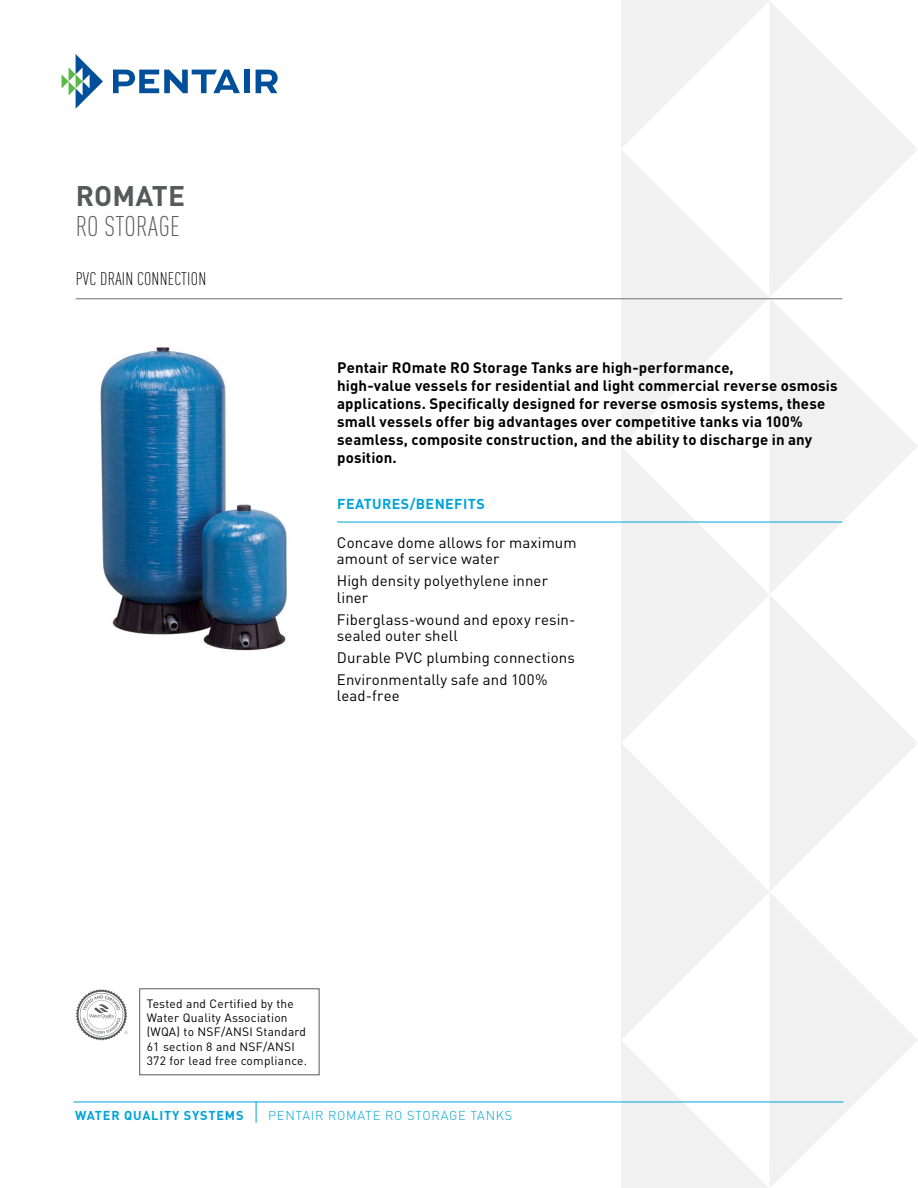
<style>
.page{position:relative;width:918px;height:1188px;background:#fff}
.page>*{position:absolute;margin:0;border:0;box-sizing:border-box;transform-origin:0 0}
.t1{font:300 condensed 28.05px "DIN Pro";letter-spacing:.01em;color:#58595b}
.t2{font:700 28.05px "DIN Pro";letter-spacing:.01em;color:#58595b}
.t3{font:300 condensed 18px "DIN Pro";letter-spacing:.01em;color:#000}
.t4{font:700 15px/18px "DIN Pro";letter-spacing:.01em;color:#000}
.t5{font:15px/16.5px "DIN Pro";letter-spacing:.005em;color:#000}
.t6{font:700 14.25px "DIN Pro";letter-spacing:.03em;color:#00a3d8}
.t7{font:300 12.75px "DIN Pro";letter-spacing:.06em;color:#00a3d8}
.t8{font:700 12.75px "DIN Pro";letter-spacing:.06em;color:#00a3d8}
.t9{font:12px/14.4px "DIN Pro";letter-spacing:.02em;color:#000}
</style>
<div class="page">
<svg style="left:62px;top:54px;width:41px;height:55px"></svg>
<svg style="left:113px;top:70px;width:127px;height:23px"></svg>
<div style="left:244px;top:70px;width:5px;height:23px;background:#004f9a"></div>
<svg style="left:256px;top:70px;width:22px;height:23px"></svg>
<svg style="left:621px;top:0;width:296px;height:149px;fill:#f3f3f4"></svg>
<svg style="left:621px;top:149px;width:296px;height:297px"></svg>
<svg style="left:621px;top:446px;width:296px;height:297px;fill:#f6f6f6"></svg>
<svg style="left:621px;top:743px;width:296px;height:444px"></svg>
<svg style="left:621px;top:1040px;width:148px;height:148px"></svg>
<hr style="left:337px;top:522px;width:505px;height:1px;background:#00a3d8">
<hr style="left:73px;top:1102px;width:770px;height:1px;background:#00a3d8">
<svg style="left:256px;top:1102px;width:1px;height:21px"></svg>
<hr style="left:76px;top:298px;width:766px;height:1px;background:#6d6e71">
<div style="left:139px;top:988px;width:181px;height:87px;border:1px solid #58595b"></div>
<svg style="left:76px;top:989px;width:52px;height:52px"></svg>
<img style="left:100px;top:346px;width:187px;height:305px">
<h1 class="t2" style="left:76px;top:173px;width:111px">ROMATE</h1>
<h1 class="t1" style="left:76px;top:206px;width:106px">RO STORAGE</h1>
<p class="t3" style="left:76px;top:266px;width:132px">PVC DRAIN CONNECTION</p>
<p class="t4" style="left:337px;top:356px;width:502px">Pentair ROmate RO Storage Tanks are high-performance,<br>high-value vessels for residential and light commercial reverse osmosis applications. Specifically designed for reverse osmosis systems, these small vessels offer big advantages over competitive tanks via 100% seamless, composite construction, and the ability to discharge in any position.</p>
<p class="t6" style="left:337px;top:492px;width:149px">FEATURES/BENEFITS</p>
<p class="t5" style="left:337px;top:533px;width:241px">Concave dome allows for maximum amount of service water</p>
<p class="t5" style="left:337px;top:571px;width:213px">High density polyethylene inner liner</p>
<p class="t5" style="left:337px;top:609px;width:240px">Fiberglass-wound and epoxy resin&shy;sealed outer shell</p>
<p class="t5" style="left:337px;top:645px;width:239px;line-height:21.9px">Durable PVC plumbing connections<br>Environmentally safe and 100%</p>
<p class="t5" style="left:337px;top:686px;width:64px">lead-free</p>
<p class="t9" style="left:147px;top:995px;width:162px">Tested and Certified by the<br>Water Quality Association (WQA) to NSF/ANSI Standard<br>61 section 8 and NSF/ANSI<br>372 for lead free compliance.</p>
<p class="t8" style="left:75px;top:1105px;width:170px">WATER QUALITY SYSTEMS</p>
<p class="t7" style="left:268px;top:1106px;width:246px">PENTAIR ROMATE RO STORAGE TANKS</p>
</div>
